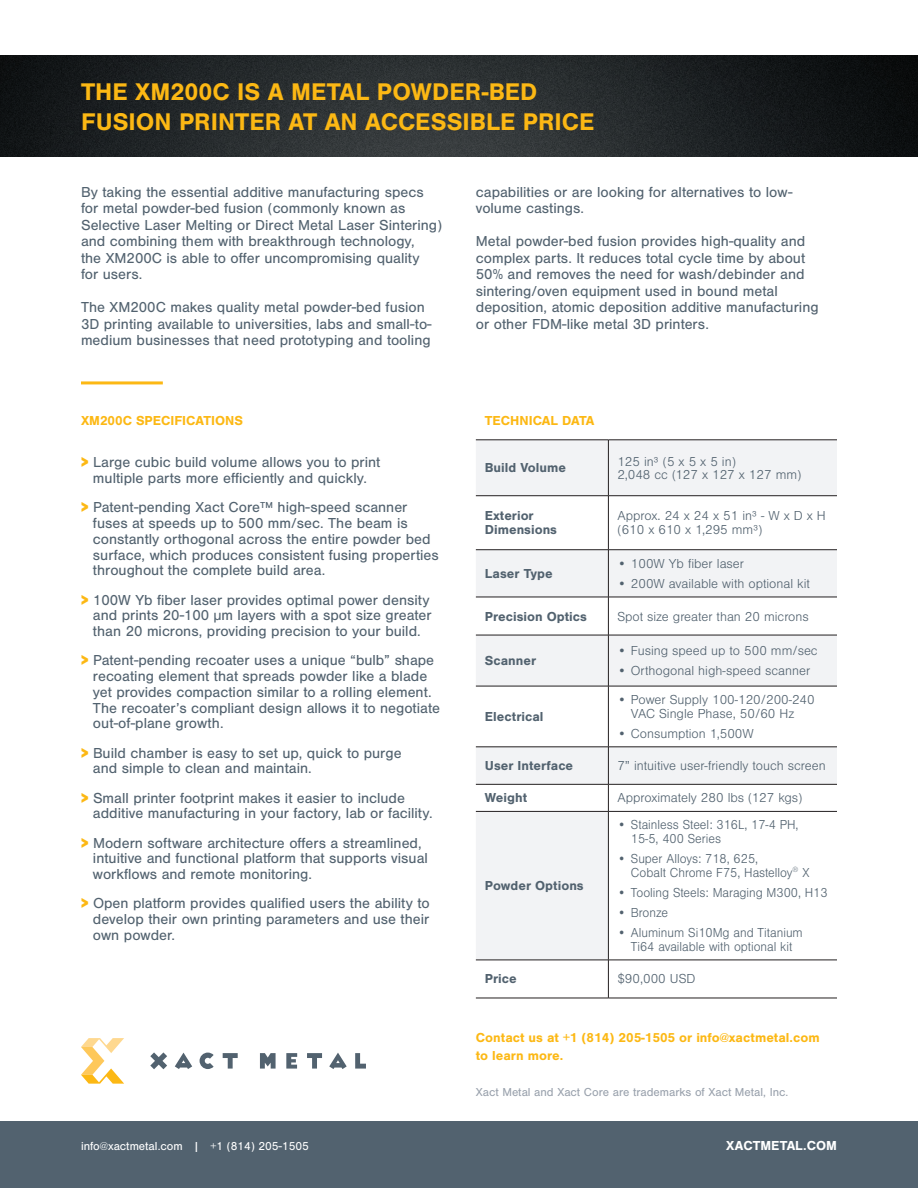
<style>
.page{position:relative;width:918px;height:1188px;background:#fff}
.page>*{position:absolute;margin:0;border:0;box-sizing:border-box;transform-origin:0 0}
.t1{font:700 25.05px/30px "Nimbus San";color:#fcb814}
.Bullets{font:15px/15.8px "Nimbus San";color:#52626f}
.t2{font:300 13.5px/13.5px "Nimbus San";color:#52626f}
.t3{font:300 13.5px/13.5px "Nimbus San";color:#52626f;scale:.95 1}
.t4{font:700 13.5px/13.5px "Nimbus San";color:#52626f}
.t5{font:700 13.5px/18px "Nimbus San";color:#fcb814}
.t6{font:700 13.5px "Nimbus San";color:#fff}
.t7{font:12px "Nimbus San";color:#9aa2ad}
.t8{font:12px "Nimbus San";color:#fff}
.s1{font-weight:900;color:#fcb814}
</style>
<div class="page">
<img style="left:0;top:56px;width:918px;height:101px">
<svg style="left:476px;top:441px;width:361px;height:519px"></svg>
<hr style="left:608px;top:440px;width:1px;height:56px;background:#231f20">
<hr style="left:476px;top:495px;width:132px;height:1px;background:#231f20">
<hr style="left:608px;top:495px;width:229px;height:1px;background:#231f20">
<hr style="left:608px;top:496px;width:1px;height:54px;background:#231f20">
<hr style="left:476px;top:549px;width:132px;height:1px;background:#231f20">
<hr style="left:608px;top:549px;width:229px;height:1px;background:#231f20">
<hr style="left:608px;top:550px;width:1px;height:47px;background:#231f20">
<hr style="left:476px;top:597px;width:132px;height:1px;background:#231f20">
<hr style="left:608px;top:597px;width:229px;height:1px;background:#231f20">
<hr style="left:608px;top:597px;width:1px;height:38px;background:#231f20">
<hr style="left:476px;top:635px;width:132px;height:1px;background:#231f20">
<hr style="left:608px;top:635px;width:229px;height:1px;background:#231f20">
<hr style="left:608px;top:635px;width:1px;height:51px;background:#231f20">
<hr style="left:476px;top:686px;width:132px;height:1px;background:#231f20">
<hr style="left:608px;top:686px;width:229px;height:1px;background:#231f20">
<hr style="left:608px;top:686px;width:1px;height:61px;background:#231f20">
<hr style="left:476px;top:747px;width:132px;height:1px;background:#231f20">
<hr style="left:608px;top:747px;width:229px;height:1px;background:#231f20">
<hr style="left:608px;top:747px;width:1px;height:37px;background:#231f20">
<hr style="left:476px;top:784px;width:132px;height:1px;background:#231f20">
<hr style="left:608px;top:784px;width:229px;height:1px;background:#231f20">
<svg style="left:608px;top:785px;width:1px;height:26px"></svg>
<hr style="left:476px;top:811px;width:132px;height:1px;background:#231f20">
<hr style="left:608px;top:811px;width:229px;height:1px;background:#231f20">
<hr style="left:608px;top:812px;width:1px;height:148px;background:#231f20">
<hr style="left:476px;top:960px;width:132px;height:1px;background:#231f20">
<hr style="left:608px;top:960px;width:229px;height:1px;background:#231f20">
<hr style="left:608px;top:960px;width:1px;height:38px;background:#231f20">
<hr style="left:476px;top:998px;width:132px;height:1px;background:#231f20">
<hr style="left:608px;top:998px;width:229px;height:1px;background:#231f20">
<hr style="left:476px;top:440px;width:132px;height:1px;background:#231f20">
<hr style="left:608px;top:440px;width:229px;height:1px;background:#231f20">
<hr style="left:81px;top:381px;width:82px;height:3px;background:#fcb814">
<div style="left:0;top:1121px;width:918px;height:67px;background:#52626f"></div>
<svg style="left:150px;top:1052px;width:17px;height:17px"></svg>
<svg style="left:223px;top:1053px;width:15px;height:16px"></svg>
<svg style="left:307px;top:1053px;width:15px;height:16px"></svg>
<svg style="left:200px;top:1053px;width:14px;height:16px"></svg>
<svg style="left:260px;top:1053px;width:16px;height:16px"></svg>
<svg style="left:286px;top:1053px;width:11px;height:16px"></svg>
<svg style="left:355px;top:1053px;width:11px;height:16px"></svg>
<svg style="left:329px;top:1053px;width:18px;height:16px"></svg>
<svg style="left:175px;top:1053px;width:17px;height:16px"></svg>
<svg style="left:81px;top:1038px;width:43px;height:46px"></svg>
<p class="t1" style="left:81px;top:76px;width:515px">THE XM200C IS A METAL POWDER-BED<br>FUSION PRINTER AT AN ACCESSIBLE PRICE</p>
<p class="Bullets" style="left:81px;top:184px;width:363px;line-height:16.5px">By taking the essential additive manufacturing specs for metal powder-bed fusion (commonly known as Selective Laser Melting or Direct Metal Laser Sintering) and combining them with breakthrough technology,<br>the XM200C is able to offer uncompromising quality<br>for users.</p>
<p class="Bullets" style="left:81px;top:299px;width:352px;line-height:16.5px">The XM200C makes quality metal powder-bed fusion<br>3D printing available to universities, labs and small-to&shy;medium businesses that need prototyping and tooling</p>
<p class="t5" style="left:81px;top:411px;width:163px">XM200C SPECIFICATIONS</p>
<p class="Bullets" style="left:81px;top:455px;width:301px;text-align:center"><span class="s1">&gt;</span> Large cubic build volume allows you to print multiple parts more efficiently and quickly.</p>
<p class="Bullets" style="left:93px;top:500px;width:347px;text-indent:-12px"><span class="s1">&gt;</span> Patent-pending Xact Core™ high-speed scanner fuses at speeds up to 500 mm/sec. The beam is constantly orthogonal across the entire powder bed surface, which produces consistent fusing properties throughout the complete build area.</p>
<p class="Bullets" style="left:93px;top:592px;width:340px;text-indent:-12px"><span class="s1">&gt;</span> 100W Yb fiber laser provides optimal power density and prints 20-100 μm layers with a spot size greater than 20 microns, providing precision to your build.</p>
<p class="Bullets" style="left:93px;top:653px;width:348px;text-indent:-12px"><span class="s1">&gt;</span> Patent-pending recoater uses a unique “bulb” shape recoating element that spreads powder like a blade yet provides compaction similar to a rolling element.<br>The recoater’s compliant design allows it to negotiate out-of-plane growth.</p>
<p class="Bullets" style="left:93px;top:745px;width:310px;text-indent:-12px"><span class="s1">&gt;</span> Build chamber is easy to set up, quick to purge and simple to clean and maintain.</p>
<p class="Bullets" style="left:93px;top:790px;width:341px;text-indent:-12px"><span class="s1">&gt;</span> Small printer footprint makes it easier to include additive manufacturing in your factory, lab or facility.</p>
<p class="Bullets" style="left:93px;top:835px;width:336px;text-indent:-12px"><span class="s1">&gt;</span> Modern software architecture offers a streamlined, intuitive and functional platform that supports visual workflows and remote monitoring.</p>
<p class="Bullets" style="left:93px;top:896px;width:338px;text-align:justify;text-indent:-12px"><span class="s1">&gt;</span> Open platform provides qualified users the ability to develop their own printing parameters and use their own powder.</p>
<p class="Bullets" style="left:476px;top:184px;width:318px;line-height:16.5px">capabilities or are looking for alternatives to low&shy;volume castings.</p>
<p class="Bullets" style="left:476px;top:233px;width:344px;line-height:16.5px">Metal powder-bed fusion provides high-quality and complex parts. It reduces total cycle time by about 50% and removes the need for wash/debinder and sintering/oven equipment used in bound metal deposition, atomic deposition additive manufacturing or other FDM-like metal 3D printers.</p>
<p class="t5" style="left:485px;top:412px;width:111px">TECHNICAL DATA</p>
<p class="t4" style="left:485px;top:461px;width:83px">Build Volume</p>
<p class="t2" style="left:617px;top:455px;width:120px">125 in³ (5 x 5 x 5 in)</p>
<p class="t2" style="left:617px;top:468px;width:185px">2,048 cc (127 x 127 x 127 mm)</p>
<p class="t4" style="left:485px;top:509px;width:74px">Exterior<br>Dimensions</p>
<p class="t2" style="left:617px;top:510px;width:210px">Approx. 24 x 24 x 51 in³ - W x D x H (610 x 610 x 1,295 mm³)</p>
<p class="t4" style="left:485px;top:567px;width:69px">Laser Type</p>
<p class="t2" style="left:617px;top:557px;width:128px">• 100W Yb fiber laser</p>
<p class="t2" style="left:617px;top:577px;width:194px">• 200W available with optional kit</p>
<p class="t4" style="left:485px;top:609px;width:104px">Precision Optics</p>
<p class="t2" style="left:617px;top:610px;width:193px">Spot size greater than 20 microns</p>
<p class="t4" style="left:485px;top:654px;width:53px">Scanner</p>
<p class="t2" style="left:617px;top:644px;width:202px">• Fusing speed up to 500 mm/sec</p>
<p class="t2" style="left:617px;top:664px;width:194px">• Orthogonal high-speed scanner</p>
<p class="t4" style="left:485px;top:710px;width:60px">Electrical</p>
<p class="t2" style="left:617px;top:693px;width:199px;text-align:center">• Power Supply 100-120/200-240<br>VAC Single Phase, 50/60 Hz</p>
<p class="t2" style="left:617px;top:727px;width:138px">• Consumption 1,500W</p>
<p class="t4" style="left:485px;top:759px;width:90px">User Interface</p>
<p class="t2" style="left:617px;top:759px;width:210px">7” intuitive user-friendly touch screen</p>
<p class="t4" style="left:485px;top:791px;width:44px">Weight</p>
<p class="t2" style="left:617px;top:792px;width:187px">Approximately 280 lbs (127 kgs)</p>
<p class="t4" style="left:485px;top:879px;width:100px">Powder Options</p>
<p class="t3" style="left:631px;top:819px;width:178px;text-indent:-14px">• Stainless Steel: 316L, 17-4 PH,<br>15-5, 400 Series</p>
<p class="t3" style="left:631px;top:852px;width:189px;text-indent:-14px">• Super Alloys: 718, 625,<br>Cobalt Chrome F75, Hastelloy<sup>®</sup> X</p>
<p class="t3" style="left:617px;top:886px;width:223px">• Tooling Steels: Maraging M300, H13</p>
<p class="t3" style="left:617px;top:906px;width:55px">• Bronze</p>
<p class="t3" style="left:617px;top:927px;width:197px;text-align:center">• Aluminum Si10Mg and Titanium<br>Ti64 available with optional kit</p>
<p class="t4" style="left:485px;top:972px;width:33px">Price</p>
<p class="t2" style="left:617px;top:973px;width:80px">$90,000 USD</p>
<p class="t5" style="left:476px;top:1029px;width:345px">Contact us at +1 (814) 205-1505 or info@xactmetal.com to learn more.</p>
<p class="t7" style="left:476px;top:1086px;width:314px">Xact Metal and Xact Core are trademarks of Xact Metal, Inc.</p>
<p class="t8" style="left:81px;top:1139px;width:229px">info@xactmetal.com | +1 (814) 205-1505</p>
<p class="t6" style="left:726px;top:1138px;width:112px">XACTMETAL.COM</p>
</div>
